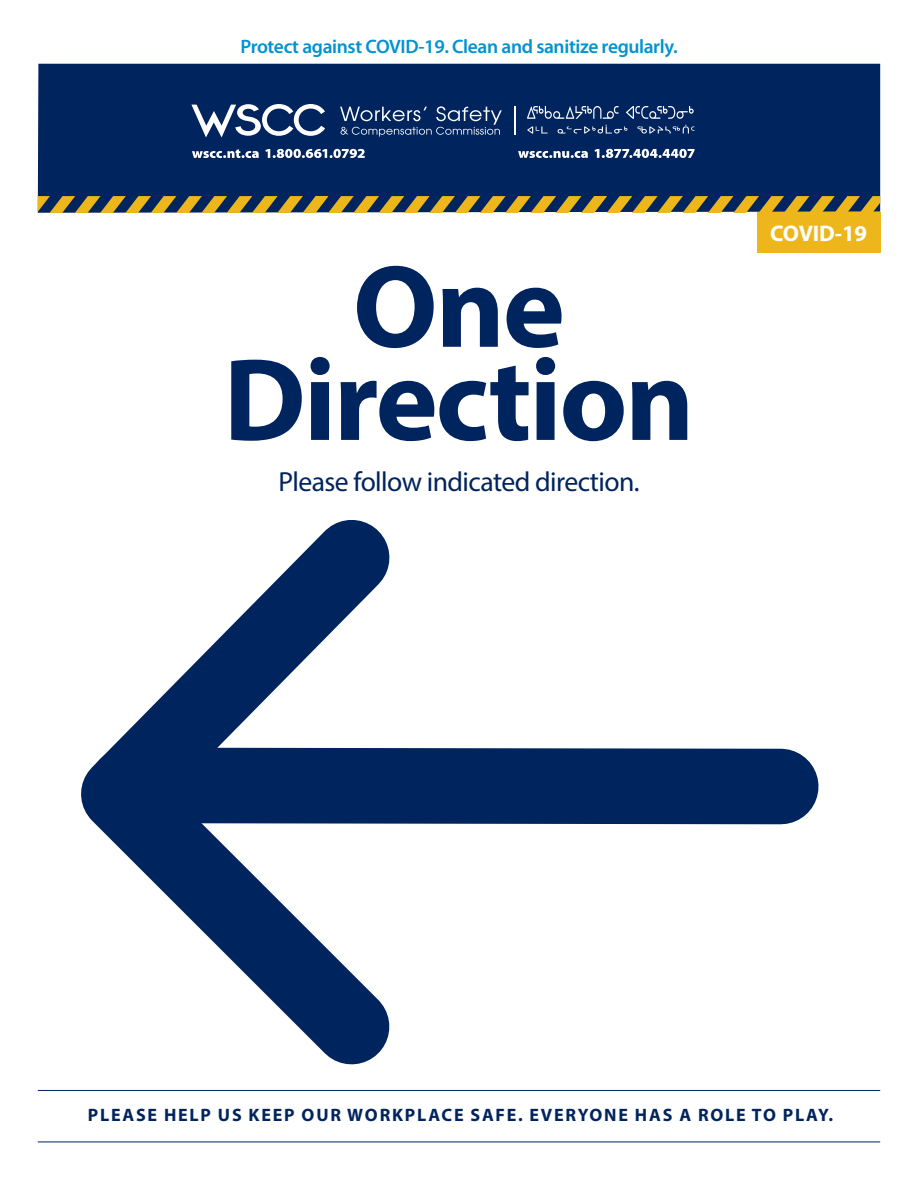
<style>
.page{position:relative;width:918px;height:1188px;background:#fff}
.page>*{position:absolute;margin:0;border:0;box-sizing:border-box;transform-origin:0 0}
.t1{font:700 118.2px/93.2px "Myriad Pro";letter-spacing:-.02em;color:#00245d;text-align:center}
.t2{font:27.75px "Myriad Pro";letter-spacing:-.02em;color:#00245d}
.t3{font:700 22.65px "Myriad Pro";letter-spacing:-.01em;color:#fff}
.t4{font:600 19.5px "Myriad Pro";letter-spacing:-.02em;color:#0093d0}
.t5{font:700 18px "Myriad Pro";letter-spacing:.1em;color:#00245d}
</style>
<div class="page">
<div style="left:38px;top:64px;width:842px;height:132px;background:#00245d"></div>
<svg style="left:38px;top:196px;width:842px;height:17px;background:#7b713f"></svg>
<svg style="left:340px;top:106px;width:162px;height:31px;background:#2c4978"></svg>
<svg style="left:527px;top:106px;width:92px;height:13px"></svg>
<svg style="left:626px;top:106px;width:68px;height:13px"></svg>
<svg style="left:527px;top:126px;width:21px;height:8px"></svg>
<svg style="left:558px;top:125px;width:69px;height:9px"></svg>
<svg style="left:514px;top:106px;width:1px;height:29px"></svg>
<svg style="left:191px;top:104px;width:134px;height:33px"></svg>
<svg style="left:192px;top:149px;width:67px;height:9px"></svg>
<svg style="left:265px;top:149px;width:100px;height:9px"></svg>
<svg style="left:518px;top:151px;width:70px;height:7px"></svg>
<svg style="left:595px;top:149px;width:100px;height:9px"></svg>
<svg style="left:637px;top:125px;width:57px;height:9px"></svg>
<hr style="left:38px;top:1090px;width:842px;height:1px;background:#00245d">
<hr style="left:38px;top:1142px;width:842px;height:1px;background:#00245d">
<div style="left:757px;top:212px;width:123px;height:40px;background:#edb61b"></div>
<div style="left:459px;top:748px;width:360px;height:77px;background:#00245d"></div>
<svg style="left:37px;top:520px;width:422px;height:571px"></svg>
<p class="t4" style="left:240px;top:34px;width:439px">Protect against COVID-19. Clean and sanitize regularly.</p>
<h1 class="t1" style="left:223px;top:257px;width:473px">One<br>Direction</h1>
<h2 class="t2" style="left:278px;top:464px;width:363px">Please follow indicated direction.</h2>
<p class="t3" style="left:770px;top:219px;width:98px">COVID-19</p>
<p class="t5" style="left:88px;top:1103px;width:747px">PLEASE HELP US KEEP OUR WORKPLACE SAFE. EVERYONE HAS A ROLE TO PLAY.</p>
</div>
